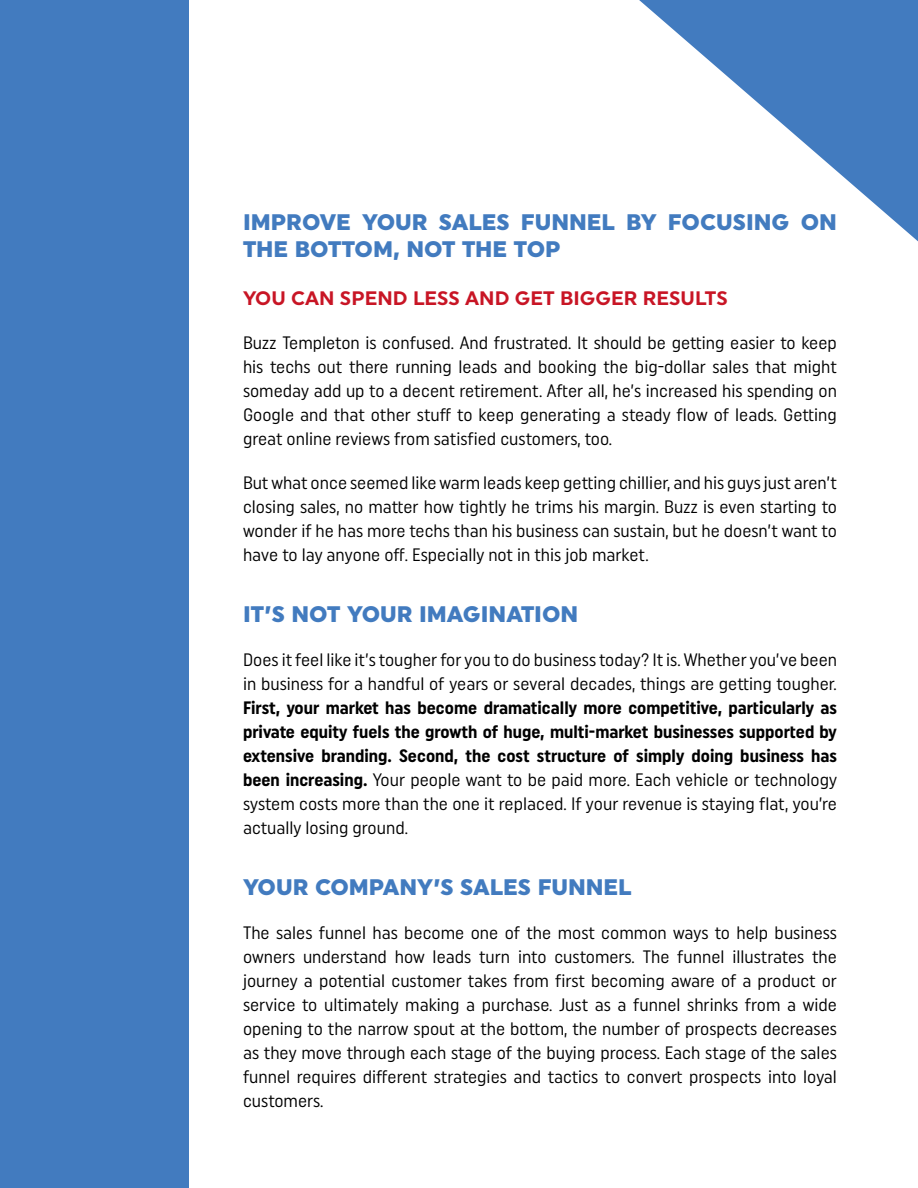
<style>
.page{position:relative;width:918px;height:1188px;background:#fff}
.page>*{position:absolute;margin:0;border:0;box-sizing:border-box;transform-origin:0 0}
.t1{font:900 22.5px/27px "Uniform";color:#427bbf}
.t2{font:700 19.5px "Uniform";color:#c81525}
.t3{font:18px/24px "Uniform Condensed";color:#000;text-align:justify}
.t4{font:700 18px/24px "Uniform Condensed";color:#000;text-align:justify}
.s1{font-weight:400}
</style>
<div class="page">
<svg style="left:639px;top:0;width:279px;height:241px"></svg>
<div style="left:0;top:0;width:189px;height:1188px;background:#427bbf"></div>
<p class="t1" style="left:243px;top:208px;width:595px">IMPROVE YOUR SALES FUNNEL BY FOCUSING ON<br>THE BOTTOM, NOT THE TOP</p>
<p class="t2" style="left:243px;top:286px;width:486px">YOU CAN SPEND LESS AND GET BIGGER RESULTS</p>
<p class="t3" style="left:243px;top:330px;width:595px">Buzz Templeton is confused. And frustrated. It should be getting easier to keep his techs out there running leads and booking the big-dollar sales that might someday add up to a decent retirement. After all, he’s increased his spending on Google and that other stuff to keep generating a steady flow of leads. Getting great online reviews from satisfied customers, too.</p>
<p class="t3" style="left:243px;top:470px;width:596px">But what once seemed like warm leads keep getting chillier, and his guys just aren’t closing sales, no matter how tightly he trims his margin. Buzz is even starting to wonder if he has more techs than his business can sustain, but he doesn’t want to have to lay anyone off. Especially not in this job market.</p>
<p class="t1" style="left:243px;top:600px;width:337px">IT’S NOT YOUR IMAGINATION</p>
<p class="t3" style="left:243px;top:648px;width:596px">Does it feel like it’s tougher for you to do business today? It is. Whether you’ve been in business for a handful of years or several decades, things are getting tougher.</p>
<p class="t4" style="left:243px;top:696px;width:596px">First, your market has become dramatically more competitive, particularly as private equity fuels the growth of huge, multi-market businesses supported by extensive branding. Second, the cost structure of simply doing business has been increasing. <span class="s1">Your people want to be paid more. Each vehicle or technology system costs more than the one it replaced. If your revenue is staying flat, you’re actually losing ground.</span></p>
<p class="t1" style="left:243px;top:873px;width:390px">YOUR COMPANY’S SALES FUNNEL</p>
<p class="t3" style="left:243px;top:921px;width:596px">The sales funnel has become one of the most common ways to help business owners understand how leads turn into customers. The funnel illustrates the journey a potential customer takes from first becoming aware of a product or service to ultimately making a purchase. Just as a funnel shrinks from a wide opening to the narrow spout at the bottom, the number of prospects decreases as they move through each stage of the buying process. Each stage of the sales funnel requires different strategies and tactics to convert prospects into loyal customers.</p>
</div>
